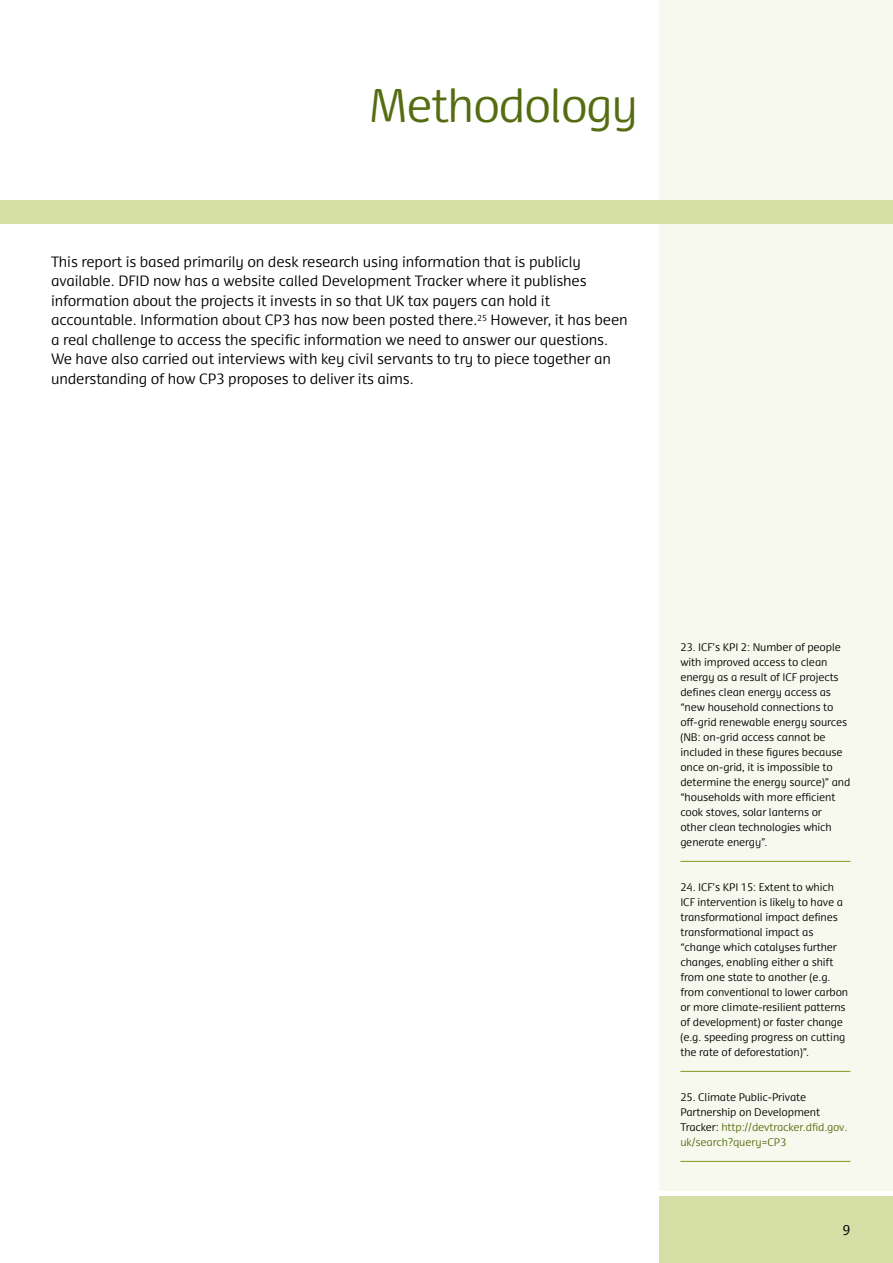
<style>
.page{position:relative;width:893px;height:1263px;background:#fff}
.page>*{position:absolute;margin:0;border:0;box-sizing:border-box;transform-origin:0 0}
.t1{font:300 45px "Dancer TF";letter-spacing:-.03em;color:#566c11}
.t2{font:300 14.25px/19.5px "Dancer TF";letter-spacing:-.01em;color:#000}
.t3{font:300 13.5px "Dancer TF";color:#000}
.t4{font:300 10.5px/15px "Dancer TF";letter-spacing:-.01em;color:#000}
.s1{color:#566c11}
</style>
<div class="page">
<div style="left:659px;top:0;width:234px;height:1191px;background:#f7f9ef"></div>
<div style="left:659px;top:1196px;width:234px;height:67px;background:#d5dea4"></div>
<div style="left:0;top:200px;width:893px;height:23px;background:#d5dea4"></div>
<hr style="left:680px;top:861px;width:170px;height:1px;background:#83981f">
<hr style="left:680px;top:1071px;width:170px;height:1px;background:#83981f">
<hr style="left:680px;top:1161px;width:170px;height:1px;background:#83981f">
<h1 class="t1" style="left:369px;top:77px;width:270px">Methodology</h1>
<p class="t2" style="left:51px;top:252px;width:578px">This report is based primarily on desk research using information that is publicly available. DFID now has a website called Development Tracker where it publishes information about the projects it invests in so that UK tax payers can hold it accountable. Information about CP3 has now been posted there.<sup>25</sup> However, it has been a real challenge to access the specific information we need to answer our questions.<br>We have also carried out interviews with key civil servants to try to piece together an understanding of how CP3 proposes to deliver its aims.</p>
<p class="t4" style="left:680px;top:639px;width:172px">23. ICF’s KPI 2: Number of people with improved access to clean energy as a result of ICF projects defines clean energy access as “new household connections to off-grid renewable energy sources (NB: on-grid access cannot be included in these figures because once on-grid, it is impossible to determine the energy source)” and “households with more efficient cook stoves, solar lanterns or other clean technologies which generate energy”.</p>
<p class="t4" style="left:680px;top:879px;width:169px">24. ICF’s KPI 15: Extent to which<br>ICF intervention is likely to have a transformational impact defines transformational impact as “change which catalyses further changes, enabling either a shift from one state to another (e.g. from conventional to lower carbon or more climate-resilient patterns of development) or faster change (e.g. speeding progress on cutting the rate of deforestation)”.</p>
<p class="t4" style="left:680px;top:1089px;width:169px">25. Climate Public-Private<br>Partnership on Development<br>Tracker: <span class="s1">http://devtracker.dfid.gov. uk/search?query=CP3</span></p>
<p class="t3" style="left:842px;top:1222px;width:10px">9</p>
</div>
